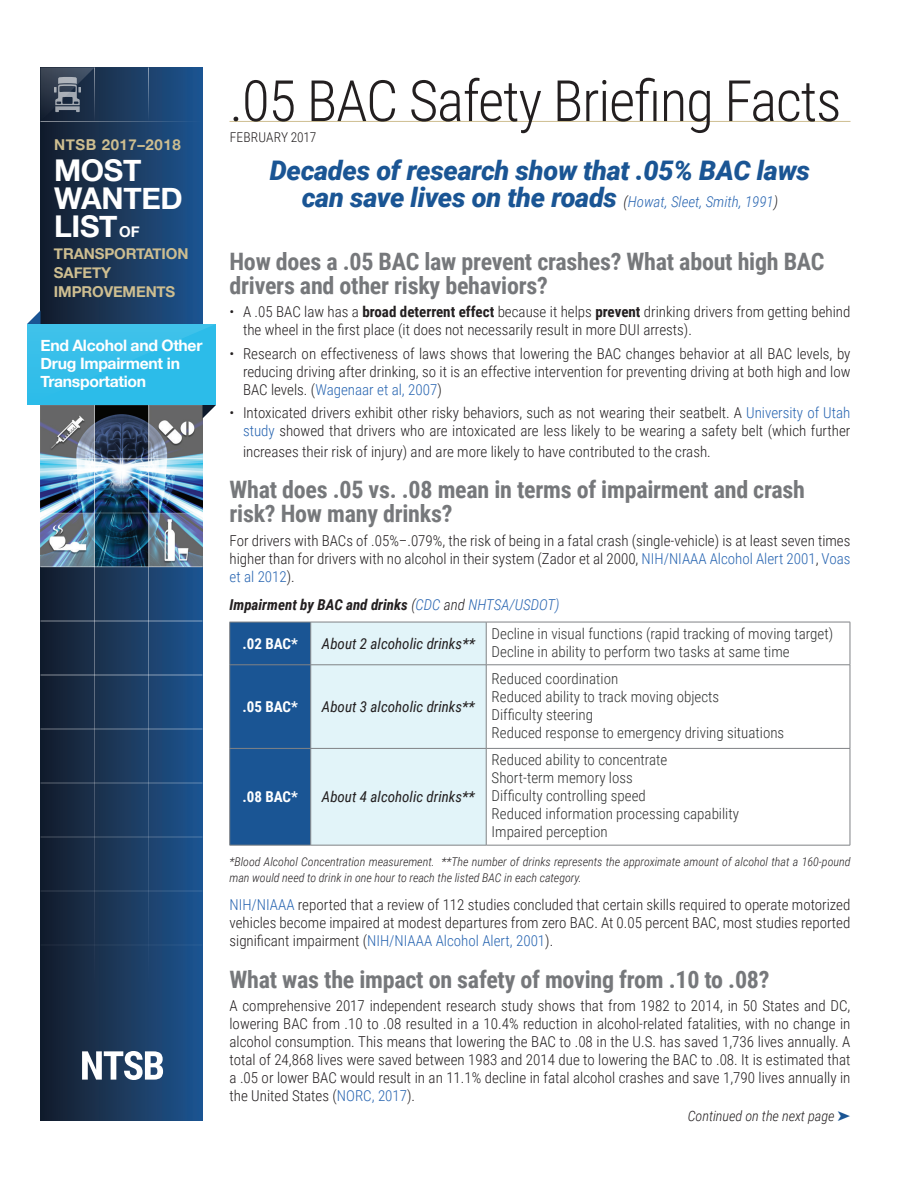
<style>
.page{position:relative;width:918px;height:1188px;background:#fff}
.page>*{position:absolute;margin:0;border:0;box-sizing:border-box;transform-origin:0 0}
.t1{font:300 57px "Roboto Condensed";letter-spacing:-.02em;color:#231f20}
.t2{font:700 30px/28px "Helvetica Neue";letter-spacing:-.01em;color:#fff}
.t3{font:italic 900 27px/27px "Roboto";letter-spacing:-.01em;color:#1a5594;text-align:center}
.t4{font:700 24px/24px "Roboto Condensed";letter-spacing:-.01em;color:#76787b}
.t5{font:700 15.75px/18px "Helvetica Neue";letter-spacing:-.02em;color:#fff}
.t6{font:300 15px/18px "Roboto Condensed";color:#231f20;text-align:justify}
.t7{font:300 15px/18px "Roboto Condensed";color:#313232}
.t8{font:italic 15px "Roboto Condensed";color:#231f20}
.t9{font:italic 700 15px "Roboto Condensed";color:#231f20}
.t10{font:700 15px/19px "Helvetica Neue";letter-spacing:-.01em;color:#cebe90}
.t11{font:700 15px "Roboto Condensed";color:#fff}
.t12{font:700 15px "Helvetica Neue";letter-spacing:.04em;color:#cebe90}
.t13{font:italic 300 14.25px "Roboto Condensed";letter-spacing:-.005em;color:#231f20}
.t14{font:300 13.5px "Roboto Condensed";letter-spacing:.01em;color:#231f20}
.t15{font:italic 300 12px/15.8px "Roboto Condensed";color:#231f20}
.s1{font-size:15px}
.s2{font-family:"Roboto Condensed";font-weight:300;font-size:15px;color:#231f20}
.s3{font-family:"Roboto Condensed";font-weight:300;font-size:15px;color:#2865b1}
.s4{font-weight:700}
.s5{color:#2865b1}
.s6{font-weight:300}
.s7{font-weight:300;color:#2865b1}
.s8{color:#1a5594}
</style>
<div class="page">
<div style="left:40px;top:68px;width:162px;height:1052px;background:linear-gradient(to right,#161d2a,#1f558f)"></div>
<hr style="left:230px;top:121px;width:620px;height:1px;background:#cebe90">
<svg style="left:230px;top:623px;width:256px;height:222px;background:#a2c1d8"></svg>
<hr style="left:230px;top:622px;width:81px;height:1px;background:#808285">
<hr style="left:229px;top:622px;width:1px;height:43px;background:#808285">
<hr style="left:311px;top:622px;width:175px;height:1px;background:#808285">
<hr style="left:310px;top:622px;width:1px;height:43px;background:#808285">
<hr style="left:486px;top:622px;width:364px;height:1px;background:#808285">
<hr style="left:486px;top:622px;width:1px;height:43px;background:#808285">
<hr style="left:850px;top:622px;width:1px;height:43px;background:#808285">
<hr style="left:230px;top:665px;width:81px;height:1px;background:#808285">
<hr style="left:229px;top:665px;width:1px;height:83px;background:#808285">
<hr style="left:311px;top:665px;width:175px;height:1px;background:#808285">
<hr style="left:310px;top:665px;width:1px;height:83px;background:#808285">
<hr style="left:486px;top:665px;width:364px;height:1px;background:#808285">
<hr style="left:486px;top:665px;width:1px;height:83px;background:#808285">
<hr style="left:850px;top:665px;width:1px;height:83px;background:#808285">
<hr style="left:230px;top:748px;width:81px;height:1px;background:#808285">
<hr style="left:229px;top:749px;width:1px;height:96px;background:#808285">
<hr style="left:311px;top:748px;width:175px;height:1px;background:#808285">
<hr style="left:310px;top:749px;width:1px;height:96px;background:#808285">
<hr style="left:486px;top:748px;width:364px;height:1px;background:#808285">
<hr style="left:486px;top:749px;width:1px;height:96px;background:#808285">
<hr style="left:850px;top:749px;width:1px;height:96px;background:#808285">
<hr style="left:230px;top:845px;width:81px;height:1px;background:#808285">
<hr style="left:311px;top:845px;width:175px;height:1px;background:#808285">
<hr style="left:486px;top:845px;width:364px;height:1px;background:#808285">
<img style="left:40px;top:418px;width:162px;height:149px">
<svg style="left:82px;top:1051px;width:81px;height:29px"></svg>
<svg style="left:40px;top:68px;width:54px;height:53px;background:#3a475a"></svg>
<hr style="left:94px;top:68px;width:1px;height:54px;background:#fff">
<hr style="left:40px;top:121px;width:162px;height:1px;background:#fff">
<hr style="left:148px;top:68px;width:1px;height:54px;background:#fff">
<hr style="left:94px;top:324px;width:1px;height:675px;background:#fff">
<hr style="left:40px;top:621px;width:162px;height:1px;background:#fff">
<hr style="left:40px;top:567px;width:162px;height:1px;background:#fff">
<hr style="left:40px;top:459px;width:162px;height:1px;background:#fff">
<hr style="left:40px;top:675px;width:162px;height:1px;background:#fff">
<hr style="left:40px;top:729px;width:162px;height:1px;background:#fff">
<hr style="left:40px;top:783px;width:162px;height:1px;background:#fff">
<hr style="left:40px;top:837px;width:162px;height:1px;background:#fff">
<hr style="left:40px;top:891px;width:162px;height:1px;background:#fff">
<hr style="left:40px;top:945px;width:162px;height:1px;background:#fff">
<hr style="left:148px;top:324px;width:1px;height:675px;background:#fff">
<svg style="left:27px;top:310px;width:189px;height:108px;background:#37a3c8"></svg>
<p class="t12" style="left:54px;top:133px;width:128px">NTSB 2017–2018</p>
<h2 class="t2" style="left:54px;top:157px;width:130px">MOST<br>WANTED<br>LIST<span class="s1">OF</span></h2>
<p class="t10" style="left:54px;top:245px;width:136px">TRANSPORTATION<br>SAFETY<br>IMPROVEMENTS</p>
<p class="t5" style="left:40px;top:337px;width:164px">End Alcohol and Other<br>Drug Impairment in<br>Transportation</p>
<h1 class="t1" style="left:230px;top:61px;width:614px">.05 BAC Safety Briefing Facts</h1>
<p class="t14" style="left:230px;top:128px;width:88px">FEBRUARY 2017</p>
<h3 class="t3" style="left:270px;top:156px;width:542px">Decades of research show that .05% BAC laws can save lives on the roads <span class="s2">(</span><span class="s3">Howat, Sleet, Smith, 1991</span><span class="s2">)</span></h3>
<h3 class="t4" style="left:230px;top:248px;width:596px">How does a .05 BAC law prevent crashes? What about high BAC drivers and other risky behaviors?</h3>
<p class="t6" style="left:243px;top:302px;width:609px;text-indent:-14px">• A .05 BAC law has a <span class="s4">broad deterrent effect</span> because it helps <span class="s4">prevent</span> drinking drivers from getting behind the wheel in the first place (it does not necessarily result in more DUI arrests).</p>
<p class="t6" style="left:243px;top:344px;width:609px;text-indent:-14px">• Research on effectiveness of laws shows that lowering the BAC changes behavior at all BAC levels, by reducing driving after drinking, so it is an effective intervention for preventing driving at both high and low BAC levels. (<span class="s5">Wagenaar et al, 2007</span>)</p>
<p class="t6" style="left:230px;top:403px;width:622px;text-align:right">• Intoxicated drivers exhibit other risky behaviors, such as not wearing their seatbelt. A <span class="s5">University of Utah study</span> showed that drivers who are intoxicated are less likely to be wearing a safety belt (which further</p>
<p class="t6" style="left:243px;top:442px;width:469px">increases their risk of injury) and are more likely to have contributed to the crash.</p>
<h3 class="t4" style="left:230px;top:477px;width:577px">What does .05 vs. .08 mean in terms of impairment and crash risk? How many drinks?</h3>
<p class="t6" style="left:230px;top:531px;width:623px">For drivers with BACs of .05%–.079%, the risk of being in a fatal crash (single-vehicle) is at least seven times higher than for drivers with no alcohol in their system (Zador et al 2000, <span class="s5">NIH/NIAAA Alcohol Alert 2001</span>, <span class="s5">Voas et al 2012</span>).</p>
<p class="t9" style="left:230px;top:595px;width:332px">Impairment by BAC and drinks <span class="s6">(</span><span class="s7">CDC</span> <span class="s6">and</span> <span class="s7">NHTSA/USDOT)</span></p>
<p class="t11" style="left:242px;top:633px;width:57px">.02 BAC*</p>
<p class="t8" style="left:322px;top:633px;width:155px">About 2 alcoholic drinks**</p>
<p class="t7" style="left:492px;top:624px;width:343px">Decline in visual functions (rapid tracking of moving target)<br>Decline in ability to perform two tasks at same time</p>
<p class="t11" style="left:242px;top:696px;width:57px">.05 BAC*</p>
<p class="t8" style="left:322px;top:696px;width:155px">About 3 alcoholic drinks**</p>
<p class="t7" style="left:492px;top:669px;width:294px">Reduced coordination<br>Reduced ability to track moving objects<br>Difficulty steering<br>Reduced response to emergency driving situations</p>
<p class="t7" style="left:492px;top:750px;width:249px">Reduced ability to concentrate<br>Short-term memory loss<br>Difficulty controlling speed<br>Reduced information processing capability<br>Impaired perception</p>
<p class="t15" style="left:230px;top:853px;width:623px">*Blood Alcohol Concentration measurement. **The number of drinks represents the approximate amount of alcohol that a 160-pound man would need to drink in one hour to reach the listed BAC in each category.</p>
<p class="t6" style="left:230px;top:896px;width:623px"><span class="s5">NIH/NIAAA</span> reported that a review of 112 studies concluded that certain skills required to operate motorized vehicles become impaired at modest departures from zero BAC. At 0.05 percent BAC, most studies reported significant impairment (<span class="s5">NIH/NIAAA Alcohol Alert, 2001</span>).</p>
<h3 class="t4" style="left:230px;top:966px;width:542px">What was the impact on safety of moving from .10 to .08?</h3>
<p class="t6" style="left:230px;top:996px;width:622px">A comprehensive 2017 independent research study shows that from 1982 to 2014, in 50 States and DC, lowering BAC from .10 to .08 resulted in a 10.4% reduction in alcohol-related fatalities, with no change in alcohol consumption. This means that lowering the BAC to .08 in the U.S. has saved 1,736 lives annually. A total of 24,868 lives were saved between 1983 and 2014 due to lowering the BAC to .08. It is estimated that a .05 or lower BAC would result in an 11.1% decline in fatal alcohol crashes and save 1,790 lives annually in the United States (<span class="s5">NORC, 2017</span>).</p>
<p class="t11" style="left:242px;top:787px;width:57px">.08 BAC*</p>
<p class="t8" style="left:322px;top:787px;width:155px">About 4 alcoholic drinks**</p>
<p class="t13" style="left:688px;top:1105px;width:164px">Continued on the next page <span class="s8">➤</span></p>
</div>
